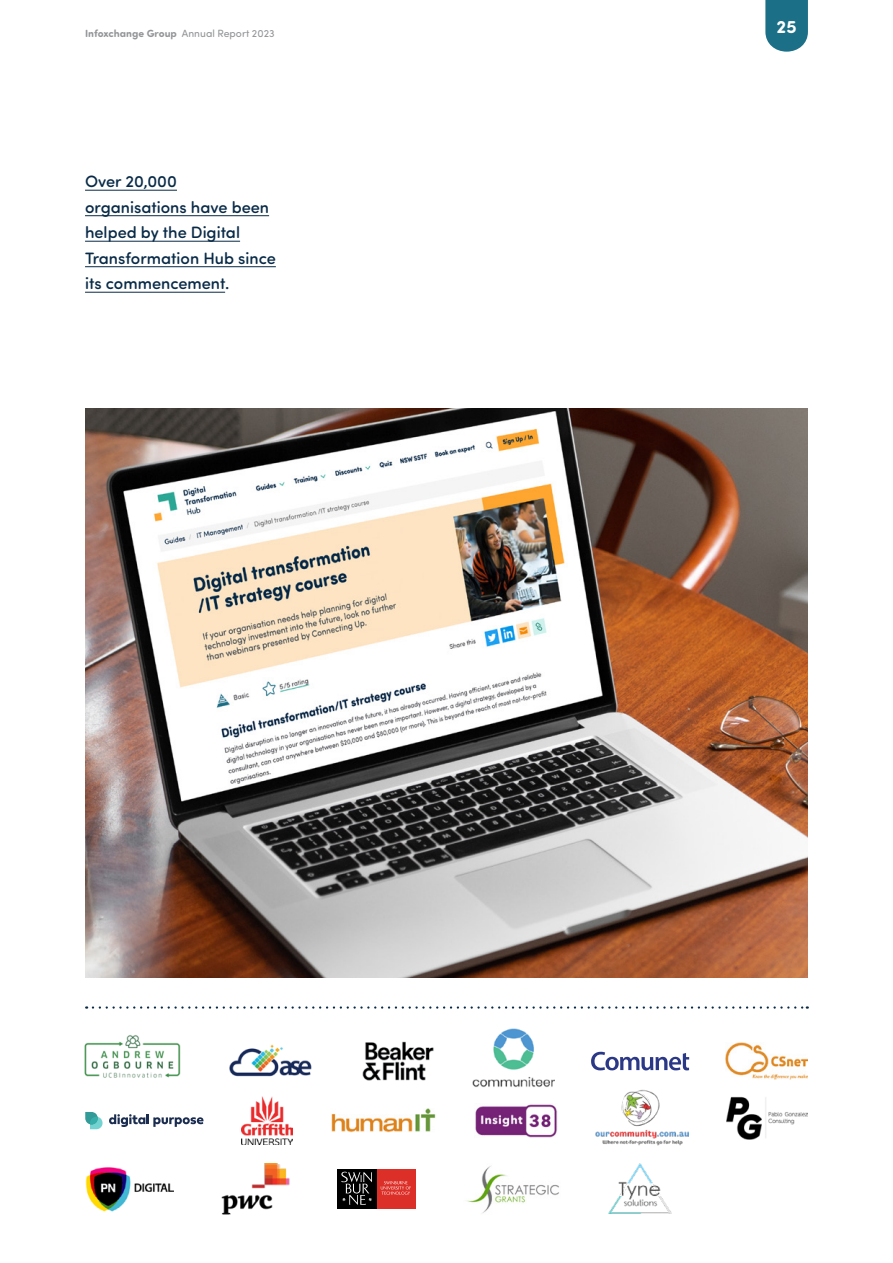
<style>
.page{position:relative;width:893px;height:1263px;background:#fff}
.page>*{position:absolute;margin:0;border:0;box-sizing:border-box;transform-origin:0 0}
.t1{font:700 18px "Sofia Pro Soft";color:#fff}
.Quote__Content{font:500 16.5px/25.5px "Sofia Pro Soft";color:#082a47}
.t2{font:700 10.5px "Sofia Pro Soft";color:#939598}
.s1{font-weight:400}
</style>
<div class="page">
<img style="left:85px;top:408px;width:723px;height:570px">
<img style="left:221px;top:1163px;width:68px;height:51px">
<img style="left:229px;top:1044px;width:83px;height:33px">
<img style="left:473px;top:1029px;width:82px;height:58px">
<img style="left:84px;top:1035px;width:97px;height:43px">
<img style="left:725px;top:1042px;width:83px;height:37px">
<img style="left:242px;top:1097px;width:51px;height:47px">
<img style="left:475px;top:1104px;width:82px;height:34px">
<img style="left:331px;top:1109px;width:105px;height:23px">
<svg style="left:109px;top:1114px;width:95px;height:13px"></svg>
<svg style="left:85px;top:1112px;width:18px;height:17px"></svg>
<img style="left:726px;top:1096px;width:82px;height:43px">
<img style="left:609px;top:1163px;width:62px;height:51px">
<img style="left:85px;top:1167px;width:88px;height:45px">
<img style="left:466px;top:1166px;width:93px;height:47px">
<img style="left:595px;top:1089px;width:93px;height:57px">
<div style="left:376px;top:1169px;width:40px;height:39px;background:#dc2f27"></div>
<div style="left:337px;top:1169px;width:40px;height:39px;background:#000"></div>
<svg style="left:341px;top:1172px;width:70px;height:33px"></svg>
<svg style="left:93px;top:1006px;width:715px;height:3px"></svg>
<img style="left:362px;top:1041px;width:72px;height:40px">
<svg style="left:591px;top:1052px;width:98px;height:18px"></svg>
<hr style="left:85px;top:190px;width:92px;height:1px;background:#082a47">
<hr style="left:85px;top:215px;width:184px;height:1px;background:#082a47">
<hr style="left:85px;top:241px;width:155px;height:1px;background:#082a47">
<hr style="left:85px;top:266px;width:191px;height:1px;background:#082a47">
<hr style="left:85px;top:292px;width:140px;height:1px;background:#082a47">
<svg style="left:765px;top:0;width:43px;height:52px;background:#307d93"></svg>
<p class="t2" style="left:85px;top:25px;width:191px">Infoxchange Group <span class="s1">Annual Report 2023</span></p>
<p class="Quote__Content" style="left:85px;top:168px;width:192px">Over 20,000 organisations have been helped by the Digital<br>Transformation Hub since its commencement.</p>
<p class="t1" style="left:777px;top:14px;width:22px">25</p>
</div>
